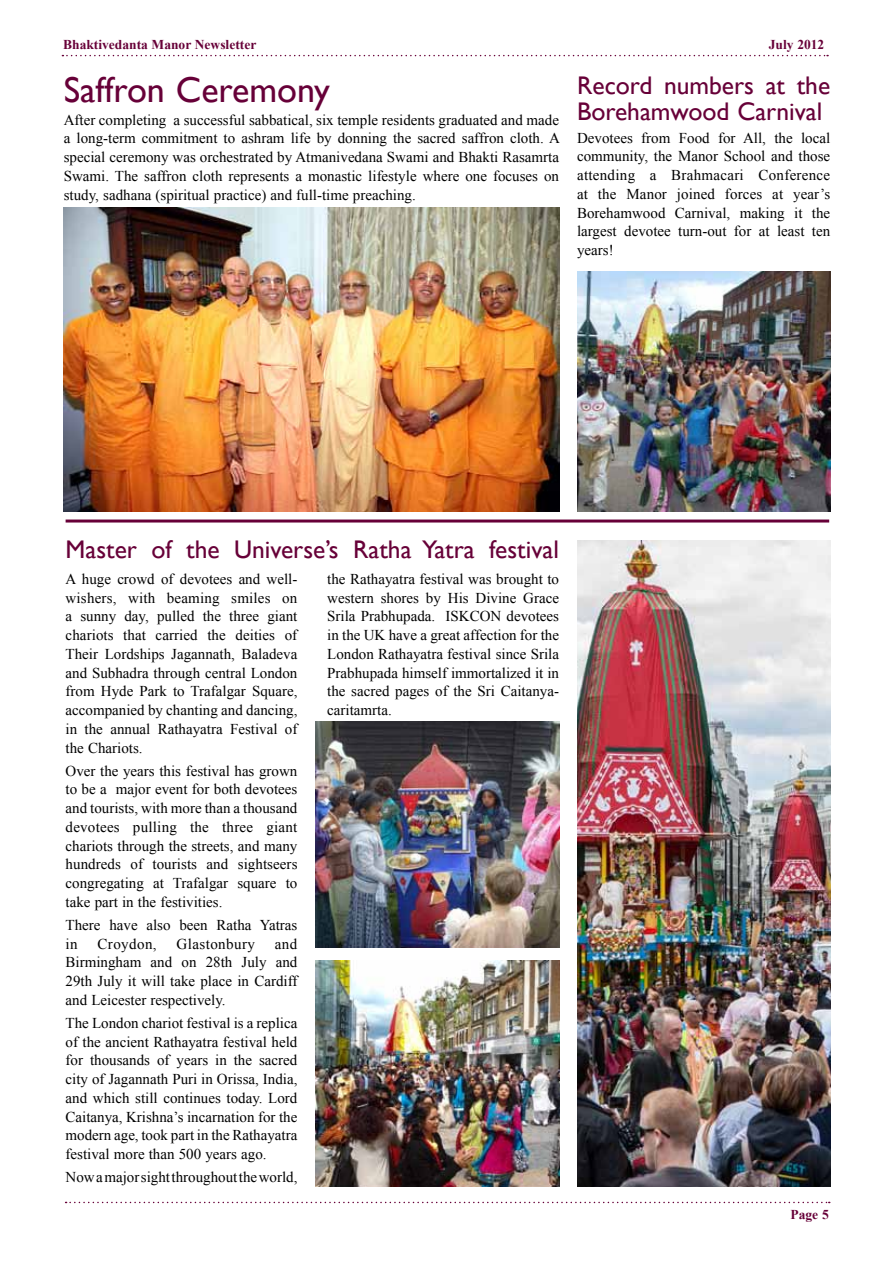
<style>
.page{position:relative;width:893px;height:1263px;background:#fff}
.page>*{position:absolute;margin:0;border:0;box-sizing:border-box;transform-origin:0 0}
.t1{font:36px "Gill Sans";color:#670038}
.t2{font:25.5px/25.5px "Gill Sans";color:#670038}
.t3{font:15px/18.8px "Times New Roman";color:#000;text-align:justify}
.t4{font:15px "Times New Roman";letter-spacing:.03em;color:#000}
.t5{font:700 13.5px "Times New Roman";color:#670038}
</style>
<div class="page">
<svg style="left:66px;top:1202px;width:764px;height:1px"></svg>
<svg style="left:62px;top:55px;width:766px;height:1px"></svg>
<hr style="left:66px;top:519px;width:763px;height:3px;background:#670038">
<img style="left:577px;top:272px;width:253px;height:240px">
<img style="left:64px;top:208px;width:495px;height:304px">
<img style="left:316px;top:721px;width:243px;height:226px">
<img style="left:316px;top:960px;width:243px;height:226px">
<img style="left:577px;top:540px;width:253px;height:646px">
<p class="t5" style="left:63px;top:35px;width:195px">Bhaktivedanta Manor Newsletter</p>
<p class="t5" style="left:769px;top:35px;width:57px">July 2012</p>
<h1 class="t1" style="left:64px;top:68px;width:268px">Saffron Ceremony</h1>
<p class="t3" style="left:64px;top:110px;width:498px">After completing a successful sabbatical, six temple residents graduated and made a long-term commitment to ashram life by donning the sacred saffron cloth. A special ceremony was orchestrated by Atmanivedana Swami and Bhakti Rasamrta Swami. The saffron cloth represents a monastic lifestyle where one focuses on study, sadhana (spiritual practice) and full-time preaching.</p>
<h2 class="t2" style="left:577px;top:73px;width:255px">Record numbers at the<br>Borehamwood Carnival</h2>
<p class="t3" style="left:577px;top:128px;width:255px">Devotees from Food for All, the local community, the Manor School and those attending a Brahmacari Conference at the Manor joined forces at year’s Borehamwood Carnival, making it the largest devotee turn-out for at least ten years!</p>
<h2 class="t2" style="left:66px;top:537px;width:495px">Master of the Universe’s Ratha Yatra festival</h2>
<p class="t3" style="left:66px;top:569px;width:233px">A huge crowd of devotees and well&shy;wishers, with beaming smiles on a sunny day, pulled the three giant chariots that carried the deities of Their Lordships Jagannath, Baladeva and Subhadra through central London from Hyde Park to Trafalgar Square, accompanied by chanting and dancing, in the annual Rathayatra Festival of the Chariots.</p>
<p class="t3" style="left:66px;top:761px;width:233px">Over the years this festival has grown to be a major event for both devotees and tourists, with more than a thousand devotees pulling the three giant chariots through the streets, and many hundreds of tourists and sightseers congregating at Trafalgar square to take part in the festivities.</p>
<p class="t3" style="left:66px;top:915px;width:233px">There have also been Ratha Yatras in</p>
<p class="t3" style="left:327px;top:569px;width:233px">the Rathayatra festival was brought to western shores by His Divine Grace Srila Prabhupada. ISKCON devotees in the UK have a great affection for the London Rathayatra festival since Srila Prabhupada himself immortalized it in the sacred pages of the Sri Caitanya&shy;caritamrta.</p>
<p class="t3" style="left:66px;top:934px;width:233px;text-indent:209px">and Birmingham and on 28th July and 29th July it will take place in Cardiff and Leicester respectively.</p>
<p class="t3" style="left:66px;top:1013px;width:233px">The London chariot festival is a replica of the ancient Rathayatra festival held for thousands of years in the sacred city of Jagannath Puri in Orissa, India, and which still continues today. Lord Caitanya, Krishna’s incarnation for the modern age, took part in the Rathayatra festival more than 500 years ago.</p>
<p class="t3" style="left:66px;top:1167px;width:233px">Now a major sight throughout the world,</p>
<p class="t4" style="left:98px;top:933px;width:61px">Croydon,</p>
<p class="t4" style="left:177px;top:933px;width:80px">Glastonbury</p>
<p class="t5" style="left:790px;top:1205px;width:40px">Page 5</p>
</div>
